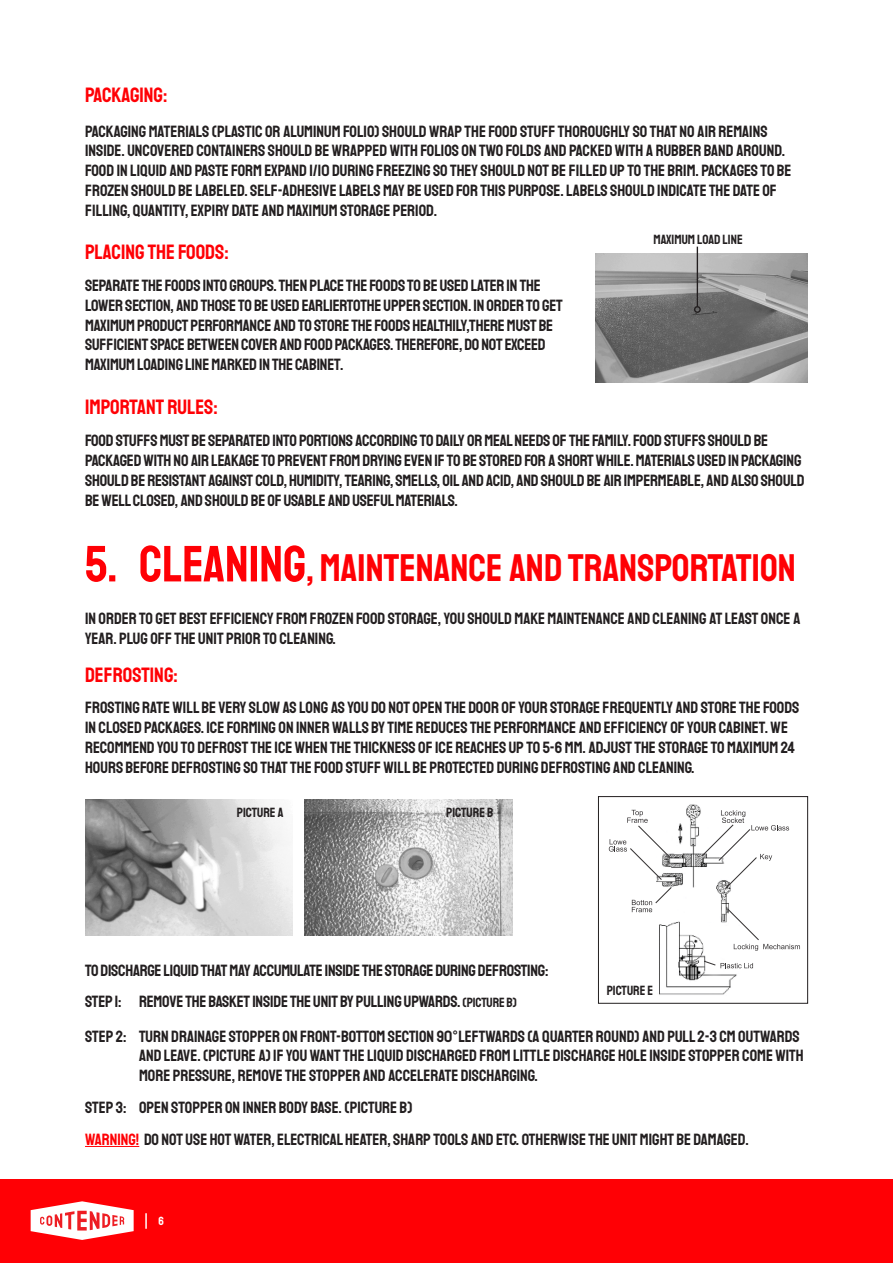
<style>
.page{position:relative;width:893px;height:1263px;background:#fff}
.page>*{position:absolute;margin:0;border:0;box-sizing:border-box;transform-origin:0 0}
.t1{font:39px "Staatliches";color:#ff0005}
.t2{font:21px "Staatliches";color:#ff0005}
.t3{font:16.5px/19.8px "Staatliches";letter-spacing:-.005em;color:#231f20}
.t4{font:13.5px "Staatliches";color:#231f20}
.t5{font:12px "Staatliches";color:#fff}
.s1{font-size:51px}
.s2{font-size:13.5px}
.s3{color:#ff0005}
</style>
<div class="page">
<div style="left:0;top:1179px;width:893px;height:84px;background:#ff0005"></div>
<svg style="left:31px;top:1201px;width:103px;height:39px"></svg>
<svg style="left:145px;top:1213px;width:2px;height:16px"></svg>
<img style="left:596px;top:253px;width:212px;height:129px">
<hr style="left:697px;top:247px;width:1px;height:60px;background:#231f20">
<div style="left:694px;top:306px;width:7px;height:7px;border:1px solid #231f20;border-radius:50%"></div>
<img style="left:85px;top:799px;width:208px;height:136px">
<img style="left:304px;top:799px;width:208px;height:136px">
<img style="left:659px;top:804px;width:81px;height:191px">
<svg style="left:701px;top:810px;width:88px;height:80px"></svg>
<svg style="left:726px;top:907px;width:74px;height:44px"></svg>
<svg style="left:703px;top:960px;width:50px;height:8px"></svg>
<svg style="left:609px;top:810px;width:64px;height:102px"></svg>
<div style="left:598px;top:796px;width:210px;height:207px;border:1px solid #231f20"></div>
<hr style="left:85px;top:1146px;width:54px;height:1px;background:#ff0005">
<p class="t2" style="left:85px;top:81px;width:84px">PACKAGING:</p>
<p class="t3" style="left:85px;top:121px;width:684px">PACKAGING MATERIALS (PLASTIC OR ALUMINUM FOLIO) SHOULD WRAP THE FOOD STUFF THOROUGHLY SO THAT NO AIR REMAINS</p>
<p class="t3" style="left:85px;top:141px;width:702px">INSIDE. UNCOVERED CONTAINERS SHOULD BE WRAPPED WITH FOLIOS ON TWO FOLDS AND PACKED WITH A RUBBER BAND AROUND.</p>
<p class="t3" style="left:85px;top:161px;width:708px">FOOD IN LIQUID AND PASTE FORM EXPAND 1/10 DURING FREEZING SO THEY SHOULD NOT BE FILLED UP TO THE BRIM. PACKAGES TO BE<br>FROZEN SHOULD BE LABELED. SELF-ADHESIVE LABELS MAY BE USED FOR THIS PURPOSE. LABELS SHOULD INDICATE THE DATE OF<br>FILLING, QUANTITY, EXPIRY DATE AND MAXIMUM STORAGE PERIOD.</p>
<p class="t2" style="left:85px;top:238px;width:145px">PLACING THE FOODS:</p>
<p class="t3" style="left:85px;top:275px;width:479px">SEPARATE THE FOODS INTO GROUPS. THEN PLACE THE FOODS TO BE USED LATER IN THE LOWER SECTION, AND THOSE TO BE USED EARLIERTOTHE UPPER SECTION. IN ORDER TO GET MAXIMUM PRODUCT PERFORMANCE AND TO STORE THE FOODS HEALTHILY,THERE MUST BE SUFFICIENT SPACE BETWEEN COVER AND FOOD PACKAGES. THEREFORE, DO NOT EXCEED MAXIMUM LOADING LINE MARKED IN THE CABINET.</p>
<p class="t4" style="left:653px;top:230px;width:91px">MAXIMUM LOAD LINE</p>
<p class="t2" style="left:85px;top:393px;width:134px">IMPORTANT RULES:</p>
<p class="t3" style="left:85px;top:430px;width:721px">FOOD STUFFS MUST BE SEPARATED INTO PORTIONS ACCORDING TO DAILY OR MEAL NEEDS OF THE FAMILY. FOOD STUFFS SHOULD BE PACKAGED WITH NO AIR LEAKAGE TO PREVENT FROM DRYING EVEN IF TO BE STORED FOR A SHORT WHILE. MATERIALS USED IN PACKAGING SHOULD BE RESISTANT AGAINST COLD, HUMIDITY, TEARING, SMELLS, OIL AND ACID, AND SHOULD BE AIR IMPERMEABLE, AND ALSO SHOULD BE WELL CLOSED, AND SHOULD BE OF USABLE AND USEFUL MATERIALS.</p>
<p class="t1" style="left:85px;top:542px;width:712px"><span class="s1">5. CLEANING</span>, MAINTENANCE AND TRANSPORTATION</p>
<p class="t3" style="left:85px;top:609px;width:717px">IN ORDER TO GET BEST EFFICIENCY FROM FROZEN FOOD STORAGE, YOU SHOULD MAKE MAINTENANCE AND CLEANING AT LEAST ONCE A<br>YEAR. PLUG OFF THE UNIT PRIOR TO CLEANING.</p>
<p class="t2" style="left:85px;top:660px;width:94px">DEFROSTING:</p>
<p class="t3" style="left:85px;top:698px;width:716px">FROSTING RATE WILL BE VERY SLOW AS LONG AS YOU DO NOT OPEN THE DOOR OF YOUR STORAGE FREQUENTLY AND STORE THE FOODS IN CLOSED PACKAGES. ICE FORMING ON INNER WALLS BY TIME REDUCES THE PERFORMANCE AND EFFICIENCY OF YOUR CABINET. WE RECOMMEND YOU TO DEFROST THE ICE WHEN THE THICKNESS OF ICE REACHES UP TO 5-6 MM. ADJUST THE STORAGE TO MAXIMUM 24<br>HOURS BEFORE DEFROSTING SO THAT THE FOOD STUFF WILL BE PROTECTED DURING DEFROSTING AND CLEANING.</p>
<p class="t4" style="left:237px;top:804px;width:48px">PICTURE A</p>
<p class="t4" style="left:446px;top:804px;width:48px">PICTURE B</p>
<p class="t3" style="left:85px;top:960px;width:465px">TO DISCHARGE LIQUID THAT MAY ACCUMULATE INSIDE THE STORAGE DURING DEFROSTING:</p>
<p class="t3" style="left:85px;top:992px;width:433px">STEP 1: REMOVE THE BASKET INSIDE THE UNIT BY PULLING UPWARDS. <span class="s2">(PICTURE B)</span></p>
<p class="t3" style="left:139px;top:1026px;width:666px;text-indent:-54px">STEP 2: TURN DRAINAGE STOPPER ON FRONT-BOTTOM SECTION 90°LEFTWARDS (A QUARTER ROUND) AND PULL 2-3 CM OUTWARDS<br>AND LEAVE. (PICTURE A) IF YOU WANT THE LIQUID DISCHARGED FROM LITTLE DISCHARGE HOLE INSIDE STOPPER COME WITH<br>MORE PRESSURE, REMOVE THE STOPPER AND ACCELERATE DISCHARGING.</p>
<p class="t3" style="left:85px;top:1097px;width:329px">STEP 3: OPEN STOPPER ON INNER BODY BASE. (PICTURE B)</p>
<p class="t3" style="left:85px;top:1129px;width:665px"><span class="s3">WARNING!</span> DO NOT USE HOT WATER, ELECTRICAL HEATER, SHARP TOOLS AND ETC. OTHERWISE THE UNIT MIGHT BE DAMAGED.</p>
<p class="t4" style="left:607px;top:981px;width:48px">PICTURE E</p>
<p class="t5" style="left:159px;top:1213px;width:7px">6</p>
</div>
